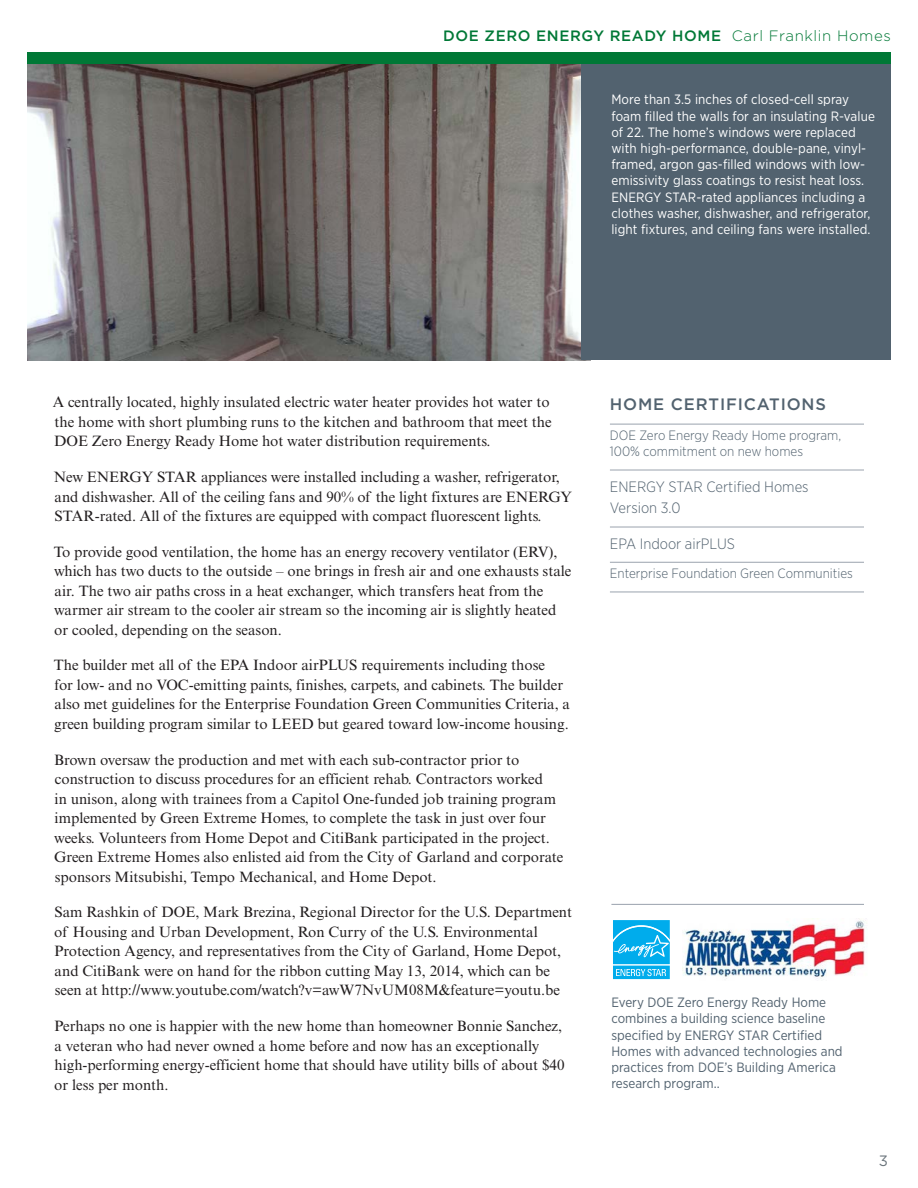
<style>
.page{position:relative;width:918px;height:1188px;background:#fff}
.page>*{position:absolute;margin:0;border:0;box-sizing:border-box;transform-origin:0 0}
.t1{font:500 16.5px "Gotham";letter-spacing:.05em;color:#52626f}
.t2{font:15px/19.5px "Times New Roman MT Std";color:#231f20}
.t3{font:300 15px/21.8px "Gotham Narrow";color:#52626f}
.t4{font:500 15px "Gotham";letter-spacing:.04em;color:#007836}
.t5{font:15px "Gotham";color:#6a747b}
.t6{font:13.5px/16.2px "Gotham Narrow";letter-spacing:.005em;color:#fff}
.t7{font:13.5px/16.2px "Gotham Narrow";color:#52626f}
.t8{font:300 13.5px/16.2px "Gotham Narrow";color:#52626f}
.s1{font-weight:300}
</style>
<div class="page">
<img style="left:27px;top:64px;width:554px;height:296px">
<div style="left:581px;top:58px;width:310px;height:302px;background:#52626f"></div>
<hr style="left:610px;top:424px;width:254px;height:1px;background:#9aa2ad">
<hr style="left:610px;top:470px;width:254px;height:1px;background:#9aa2ad">
<hr style="left:610px;top:527px;width:254px;height:1px;background:#9aa2ad">
<hr style="left:610px;top:562px;width:254px;height:1px;background:#9aa2ad">
<hr style="left:610px;top:592px;width:254px;height:1px;background:#9aa2ad">
<div style="left:27px;top:52px;width:864px;height:12px;background:#007836"></div>
<hr style="left:611px;top:904px;width:253px;height:1px;background:#9aa2ad">
<img style="left:683px;top:918px;width:182px;height:61px">
<svg style="left:613px;top:979px;width:57px;height:1px"></svg>
<div style="left:613px;top:966px;width:57px;height:13px;background:#00acec"></div>
<svg style="left:613px;top:920px;width:57px;height:56px;background:#2dbaef"></svg>
<p class="t4" style="left:443px;top:28px;width:449px">DOE ZERO ENERGY READY HOME <span class="s1">Carl Franklin Homes</span></p>
<p class="t6" style="left:611px;top:91px;width:265px">More than 3.5 inches of closed-cell spray foam filled the walls for an insulating R-value of 22. The home’s windows were replaced with high-performance, double-pane, vinyl&shy;framed, argon gas-filled windows with low&shy;emissivity glass coatings to resist heat loss.<br>ENERGY STAR-rated appliances including a clothes washer, dishwasher, and refrigerator, light fixtures, and ceiling fans were installed.</p>
<p class="t2" style="left:53px;top:393px;width:501px">A centrally located, highly insulated electric water heater provides hot water to the home with short plumbing runs to the kitchen and bathroom that meet the<br>DOE Zero Energy Ready Home hot water distribution requirements.</p>
<p class="t2" style="left:54px;top:467px;width:520px">New ENERGY STAR appliances were installed including a washer, refrigerator, and dishwasher. All of the ceiling fans and 90% of the light fixtures are ENERGY<br>STAR-rated. All of the fixtures are equipped with compact fluorescent lights.</p>
<p class="t2" style="left:54px;top:542px;width:519px">To provide good ventilation, the home has an energy recovery ventilator (ERV), which has two ducts to the outside – one brings in fresh air and one exhausts stale air. The two air paths cross in a heat exchanger, which transfers heat from the warmer air stream to the cooler air stream so the incoming air is slightly heated or cooled, depending on the season.</p>
<p class="t2" style="left:54px;top:656px;width:518px">The builder met all of the EPA Indoor airPLUS requirements including those<br>for low- and no VOC-emitting paints, finishes, carpets, and cabinets. The builder also met guidelines for the Enterprise Foundation Green Communities Criteria, a green building program similar to LEED but geared toward low-income housing.</p>
<p class="t2" style="left:54px;top:750px;width:511px">Brown oversaw the production and met with each sub-contractor prior to construction to discuss procedures for an efficient rehab. Contractors worked<br>in unison, along with trainees from a Capitol One-funded job training program implemented by Green Extreme Homes, to complete the task in just over four weeks. Volunteers from Home Depot and CitiBank participated in the project.<br>Green Extreme Homes also enlisted aid from the City of Garland and corporate sponsors Mitsubishi, Tempo Mechanical, and Home Depot.</p>
<p class="t2" style="left:54px;top:903px;width:519px">Sam Rashkin of DOE, Mark Brezina, Regional Director for the U.S. Department of Housing and Urban Development, Ron Curry of the U.S. Environmental Protection Agency, and representatives from the City of Garland, Home Depot, and CitiBank were on hand for the ribbon cutting May 13, 2014, which can be seen at http://www.youtube.com/watch?v=awW7NvUM08M&amp;feature=youtu.be</p>
<p class="t2" style="left:54px;top:1016px;width:512px">Perhaps no one is happier with the new home than homeowner Bonnie Sanchez, a veteran who had never owned a home before and now has an exceptionally high-performing energy-efficient home that should have utility bills of about $40 or less per month.</p>
<p class="t1" style="left:610px;top:395px;width:218px">HOME CERTIFICATIONS</p>
<p class="t8" style="left:610px;top:427px;width:233px">DOE Zero Energy Ready Home program,<br>100% commitment on new homes</p>
<p class="t3" style="left:610px;top:475px;width:200px">ENERGY STAR Certified Homes<br>Version 3.0</p>
<p class="t3" style="left:610px;top:532px;width:127px">EPA Indoor airPLUS</p>
<p class="t8" style="left:610px;top:565px;width:245px">Enterprise Foundation Green Communities</p>
<p class="t7" style="left:611px;top:994px;width:233px">Every DOE Zero Energy Ready Home combines a building science baseline specified by ENERGY STAR Certified Homes with advanced technologies and practices from DOE’s Building America research program..</p>
<p class="t5" style="left:879px;top:1153px;width:11px">3</p>
</div>
